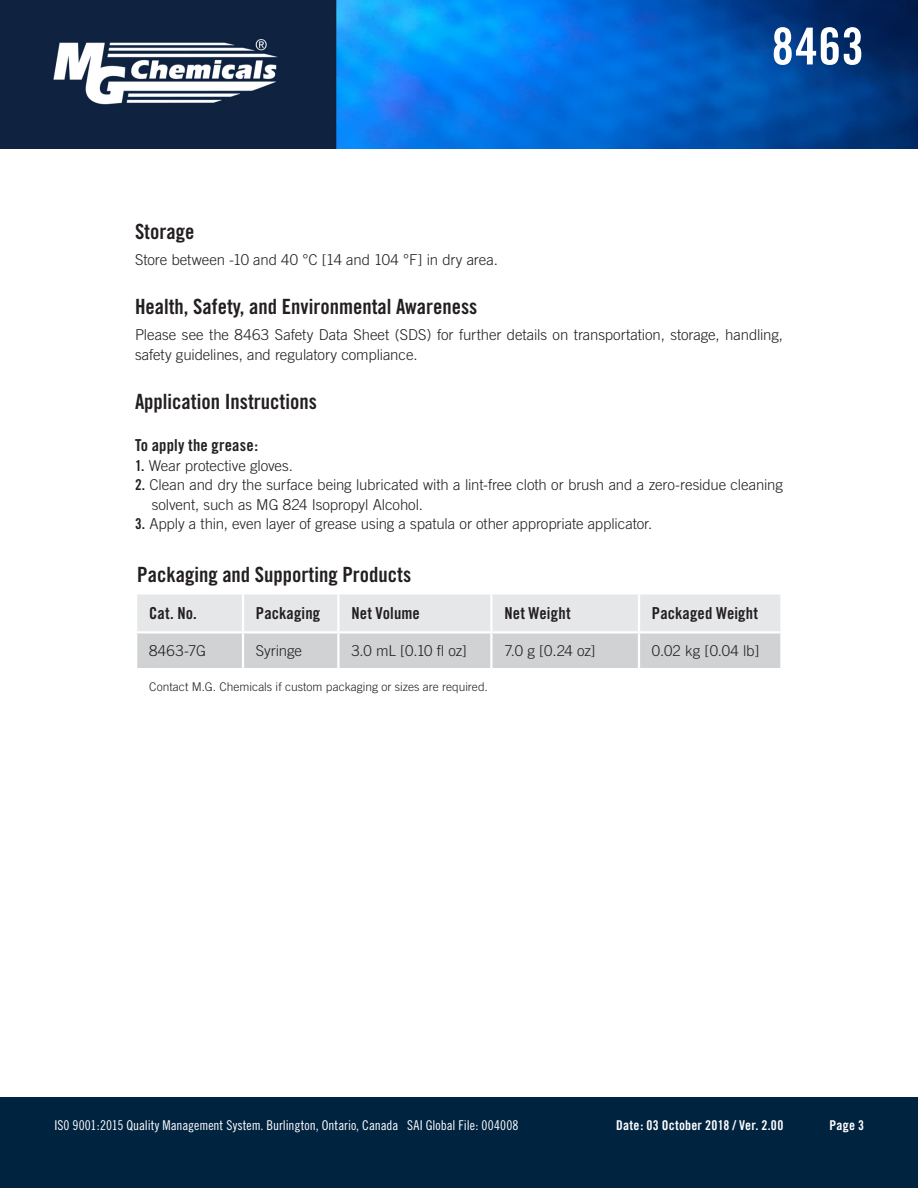
<style>
.page{position:relative;width:918px;height:1188px;background:#fff}
.page>*{position:absolute;margin:0;border:0;box-sizing:border-box;transform-origin:0 0}
.t1{font:51px "Trade Gothic Bold Cond Twenty";color:#fff}
.Heading_1{font:21px "Trade Gothic Bold Cond Twenty";color:#231f20}
.Table_Heading{font:16.5px "Trade Gothic Bold Cond Twenty";letter-spacing:.005em;color:#231f20}
.InstructionTag{font:16.5px "Trade Gothic Bold Cond Twenty";letter-spacing:.01em;color:#231f20}
.Body_Text_1st_paragr{font:300 15px/19.5px "Trade Gothic";letter-spacing:-.005em;color:#231f20}
.Table_Text{font:300 15px "Trade Gothic";letter-spacing:-.01em;color:#231f20}
.t2{font:13.5px "Trade Gothic Cond Eighteen";color:#fff}
.t3{font:13.5px "Trade Gothic Bold Cond Twenty";letter-spacing:.02em;color:#fff}
.Table_Text_Footer{font:300 12px "Trade Gothic";color:#231f20}
.s1{font-family:"Trade Gothic Bold Cond Twenty";font-weight:400}
</style>
<div class="page">
<img style="left:0;top:0;width:918px;height:149px">
<div style="left:0;top:1097px;width:918px;height:91px;background:#002340"></div>
<svg style="left:137px;top:595px;width:643px;height:73px;background:#dbdcde"></svg>
<hr style="left:337px;top:634px;width:3px;height:34px;background:#fff">
<hr style="left:490px;top:634px;width:3px;height:34px;background:#fff">
<hr style="left:638px;top:634px;width:2px;height:34px;background:#fff">
<hr style="left:337px;top:595px;width:3px;height:36px;background:#fff">
<hr style="left:242px;top:634px;width:2px;height:34px;background:#fff">
<hr style="left:242px;top:595px;width:2px;height:36px;background:#fff">
<hr style="left:490px;top:595px;width:3px;height:36px;background:#fff">
<hr style="left:638px;top:595px;width:2px;height:36px;background:#fff">
<hr style="left:135px;top:631px;width:108px;height:3px;background:#fff">
<hr style="left:243px;top:631px;width:95px;height:3px;background:#fff">
<hr style="left:338px;top:631px;width:153px;height:3px;background:#fff">
<hr style="left:491px;top:631px;width:148px;height:3px;background:#fff">
<hr style="left:639px;top:631px;width:144px;height:3px;background:#fff">
<h1 class="t1" style="left:771px;top:15px;width:94px">8463</h1>
<p class="Heading_1" style="left:135px;top:219px;width:61px">Storage</p>
<p class="Body_Text_1st_paragr" style="left:135px;top:250px;width:364px">Store between -10 and 40 °C [14 and 104 °F] in dry area.</p>
<p class="Heading_1" style="left:135px;top:294px;width:344px">Health, Safety, and Environmental Awareness</p>
<p class="Body_Text_1st_paragr" style="left:135px;top:325px;width:649px">Please see the 8463 Safety Data Sheet (SDS) for further details on transportation, storage, handling, safety guidelines, and regulatory compliance.</p>
<p class="Heading_1" style="left:135px;top:388px;width:183px">Application Instructions</p>
<p class="InstructionTag" style="left:135px;top:436px;width:125px">To apply the grease:</p>
<p class="Body_Text_1st_paragr" style="left:135px;top:456px;width:160px"><span class="s1">1.</span> Wear protective gloves.</p>
<p class="Body_Text_1st_paragr" style="left:152px;top:475px;width:633px;text-indent:-17px"><span class="s1">2.</span> Clean and dry the surface being lubricated with a lint-free cloth or brush and a zero-residue cleaning solvent, such as MG 824 Isopropyl Alcohol.</p>
<p class="Body_Text_1st_paragr" style="left:135px;top:514px;width:519px"><span class="s1">3.</span> Apply a thin, even layer of grease using a spatula or other appropriate applicator.</p>
<p class="Heading_1" style="left:137px;top:561px;width:275px">Packaging and Supporting Products</p>
<p class="Table_Heading" style="left:149px;top:604px;width:49px">Cat. No.</p>
<p class="Table_Heading" style="left:256px;top:604px;width:66px">Packaging</p>
<p class="Table_Heading" style="left:351px;top:604px;width:70px">Net Volume</p>
<p class="Table_Heading" style="left:504px;top:604px;width:68px">Net Weight</p>
<p class="Table_Heading" style="left:652px;top:604px;width:108px">Packaged Weight</p>
<p class="Table_Text" style="left:149px;top:642px;width:58px">8463-7G</p>
<p class="Table_Text" style="left:256px;top:642px;width:47px">Syringe</p>
<p class="Table_Text" style="left:351px;top:642px;width:117px">3.0 mL [0.10 fl oz]</p>
<p class="Table_Text" style="left:504px;top:642px;width:93px">7.0 g [0.24 oz]</p>
<p class="Table_Text" style="left:652px;top:642px;width:109px">0.02 kg [0.04 lb]</p>
<p class="Table_Text_Footer" style="left:149px;top:679px;width:340px">Contact M.G. Chemicals if custom packaging or sizes are required.</p>
<p class="t2" style="left:54px;top:1117px;width:466px">IS0 9001:2015 Quality Management System. Burlington, Ontario, Canada SAI Global File: 004008</p>
<p class="t3" style="left:616px;top:1117px;width:169px">Date: 03 October 2018 / Ver. 2.00</p>
<p class="t3" style="left:829px;top:1117px;width:36px">Page 3</p>
</div>
